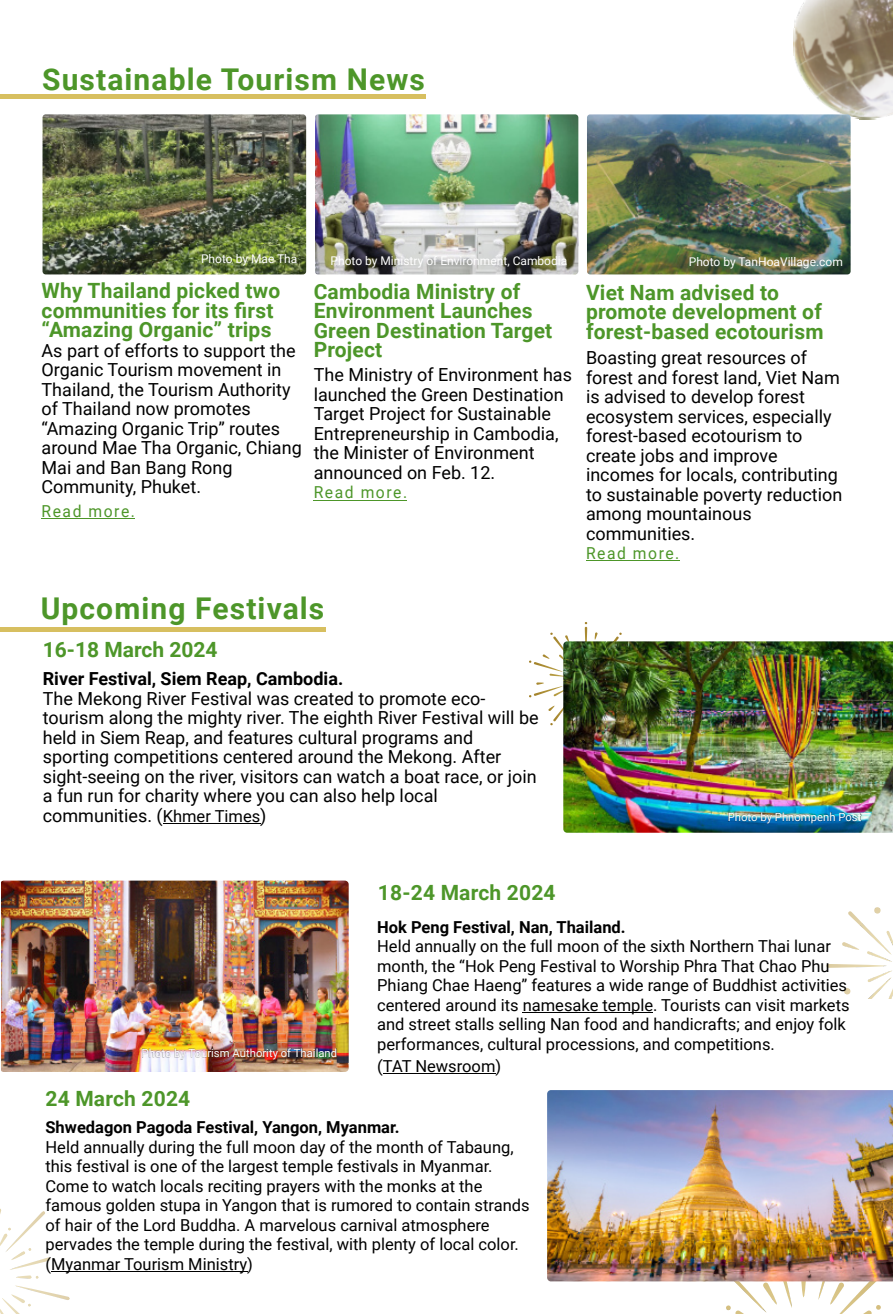
<style>
.page{position:relative;width:893px;height:1314px;background:#fff}
.page>*{position:absolute;margin:0;border:0;box-sizing:border-box;transform-origin:0 0}
.t1{font:700 30px "Roboto";letter-spacing:.035em;color:#4d9629}
.t2{font:700 21px/19.5px "Roboto";letter-spacing:.01em;color:#4d9629}
.t3{font:18px/19.5px "Roboto";color:#000}
.t4{font:700 18px "Roboto";color:#000}
.t5{font:16.5px/19.5px "Roboto";color:#000}
.t6{font:700 16.5px "Roboto";color:#000}
.t7{font:16.5px "Roboto";letter-spacing:.1em;color:#4d9629;scale:.95 1}
.t8{font:12px "Roboto";color:#fff}
.t9{font:11.25px "Roboto";color:#fff}
.s1{font-size:16.5px}
</style>
<div class="page">
<img style="left:11px;top:1294px;width:14px;height:9px">
<img style="left:16px;top:1275px;width:16px;height:4px">
<img style="left:15px;top:1252px;width:10px;height:5px">
<img style="left:0;top:1234px;width:5px;height:12px">
<img style="left:15px;top:1285px;width:55px;height:15px">
<img style="left:5px;top:1211px;width:40px;height:41px">
<img style="left:2px;top:1298px;width:18px;height:16px">
<img style="left:10px;top:1257px;width:41px;height:13px">
<img style="left:868px;top:982px;width:20px;height:17px">
<img style="left:826px;top:964px;width:61px;height:4px;border-radius:2px">
<img style="left:848px;top:911px;width:41px;height:40px">
<img style="left:886px;top:931px;width:7px;height:15px">
<img style="left:888px;top:989px;width:5px;height:10px">
<img style="left:868px;top:970px;width:24px;height:12px">
<img style="left:867px;top:951px;width:25px;height:11px">
<svg style="left:874px;top:907px;width:7px;height:7px"></svg>
<svg style="left:844px;top:988px;width:6px;height:6px"></svg>
<img style="left:842px;top:942px;width:17px;height:8px">
<img style="left:766px;top:1282px;width:7px;height:18px">
<img style="left:801px;top:1272px;width:5px;height:25px;border-radius:3px">
<img style="left:830px;top:1300px;width:5px;height:4px">
<img style="left:705px;top:1281px;width:61px;height:32px">
<img style="left:818px;top:1281px;width:21px;height:19px">
<img style="left:773px;top:1281px;width:19px;height:26px">
<img style="left:839px;top:1281px;width:44px;height:33px">
<svg style="left:585px;top:627px;width:2px;height:29px"></svg>
<svg style="left:529px;top:632px;width:40px;height:93px"></svg>
<svg style="left:594px;top:632px;width:28px;height:9px"></svg>
<img style="left:547px;top:1090px;width:346px;height:191px">
<img style="left:793px;top:0;width:100px;height:120px">
<img style="left:1px;top:881px;width:348px;height:191px;border-radius:4px">
<hr style="left:523px;top:1012px;width:130px;height:1px;background:#000">
<hr style="left:383px;top:1073px;width:112px;height:1px;background:#000">
<hr style="left:51px;top:1271px;width:196px;height:1px;background:#000">
<img style="left:563px;top:641px;width:330px;height:192px">
<hr style="left:163px;top:823px;width:97px;height:1px;background:#000">
<hr style="left:586px;top:560px;width:93px;height:1px;background:#4d9629">
<hr style="left:0;top:627px;width:325px;height:4px;background:#d7bf60">
<hr style="left:314px;top:500px;width:93px;height:1px;background:#4d9629">
<hr style="left:42px;top:518px;width:93px;height:1px;background:#4d9629">
<hr style="left:0;top:94px;width:426px;height:4px;background:#d7bf60">
<img style="left:316px;top:114px;width:262px;height:160px;border-radius:3px">
<img style="left:43px;top:114px;width:263px;height:160px;border-radius:3px">
<img style="left:587px;top:114px;width:264px;height:160px;border-radius:3px">
<img style="left:729px;top:813px;width:133px;height:11px">
<img style="left:143px;top:1049px;width:194px;height:11px">
<h1 class="t1" style="left:42px;top:68px;width:384px">Sustainable Tourism News</h1>
<p class="t8" style="left:201px;top:254px;width:98px">Photo by Mae Tha</p>
<p class="t8" style="left:331px;top:256px;width:238px">Photo by Ministry of Environment, Cambodia</p>
<p class="t8" style="left:689px;top:257px;width:156px">Photo by TanHoaVillage.com</p>
<p class="t2" style="left:42px;top:283px;width:240px">Why Thailand picked two communities for its first “Amazing Organic” trips</p>
<p class="t3" style="left:42px;top:343px;width:262px">As part of efforts to support the<br>Organic Tourism movement in<br>Thailand, the Tourism Authority of Thailand now promotes “Amazing Organic Trip” routes around Mae Tha Organic, Chiang<br>Mai and Ban Bang Rong<br>Community, Phuket.</p>
<p class="t7" style="left:42px;top:505px;width:100px">Read more.</p>
<p class="t2" style="left:314px;top:284px;width:240px">Cambodia Ministry of<br>Environment Launches<br>Green Destination Target<br>Project</p>
<p class="t3" style="left:314px;top:367px;width:260px">The Ministry of Environment has launched the Green Destination<br>Target Project for Sustainable<br>Entrepreneurship in Cambodia, the Minister of Environment announced on Feb. 12.</p>
<p class="t7" style="left:314px;top:486px;width:100px">Read more.</p>
<h1 class="t1" style="left:41px;top:596px;width:285px">Upcoming Festivals</h1>
<p class="t2" style="left:43px;top:642px;width:176px">16-18 March 2024</p>
<p class="t4" style="left:43px;top:672px;width:302px">River Festival, Siem Reap, Cambodia.</p>
<p class="t3" style="left:43px;top:691px;width:497px">The Mekong River Festival was created to promote eco&shy;tourism along the mighty river. The eighth River Festival will be held in Siem Reap, and features cultural programs and sporting competitions centered around the Mekong. After sight-seeing on the river, visitors can watch a boat race, or join a fun run for charity where you can also help local communities. (<span class="s1">Khmer Times</span>)</p>
<p class="t2" style="left:586px;top:284px;width:239px">Viet Nam advised to promote development of forest-based ecotourism</p>
<p class="t3" style="left:586px;top:350px;width:258px">Boasting great resources of forest and forest land, Viet Nam is advised to develop forest ecosystem services, especially forest-based ecotourism to create jobs and improve incomes for locals, contributing to sustainable poverty reduction among mountainous communities.</p>
<p class="t7" style="left:586px;top:547px;width:100px">Read more.</p>
<p class="t9" style="left:728px;top:813px;width:135px">Photo by Phnompenh Post</p>
<p class="t9" style="left:142px;top:1049px;width:197px">Photo by Tourism Authority of Thailand</p>
<p class="t2" style="left:46px;top:1091px;width:146px">24 March 2024</p>
<p class="t2" style="left:378px;top:885px;width:179px">18-24 March 2024</p>
<p class="t6" style="left:377px;top:920px;width:250px">Hok Peng Festival, Nan, Thailand.</p>
<p class="t5" style="left:377px;top:938px;width:474px">Held annually on the full moon of the sixth Northern Thai lunar month, the “Hok Peng Festival to Worship Phra That Chao Phu Phiang Chae Haeng” features a wide range of Buddhist activities centered around its namesake temple. Tourists can visit markets and street stalls selling Nan food and handicrafts; and enjoy folk performances, cultural processions, and competitions.</p>
<p class="t5" style="left:377px;top:1058px;width:126px">(TAT Newsroom)</p>
<p class="t6" style="left:46px;top:1121px;width:356px">Shwedagon Pagoda Festival, Yangon, Myanmar.</p>
<p class="t5" style="left:46px;top:1139px;width:486px">Held annually during the full moon day of the month of Tabaung, this festival is one of the largest temple festivals in Myanmar.<br>Come to watch locals reciting prayers with the monks at the famous golden stupa in Yangon that is rumored to contain strands of hair of the Lord Buddha. A marvelous carnival atmosphere pervades the temple during the festival, with plenty of local color. (Myanmar Tourism Ministry)</p>
</div>
